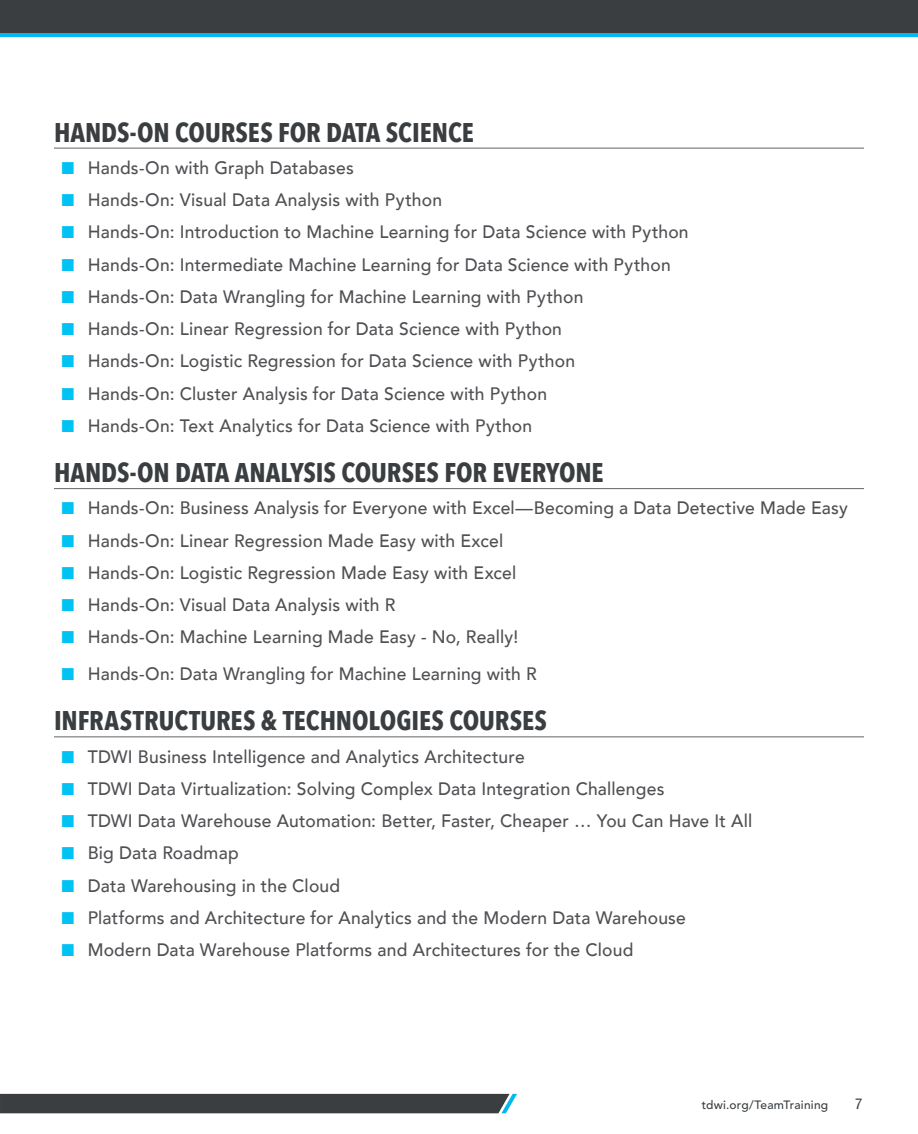
<style>
.page{position:relative;width:918px;height:1134px;background:#fff}
.page>*{position:absolute;margin:0;border:0;box-sizing:border-box;transform-origin:0 0}
.t1{font:700 27px "Avenir Next Condensed";letter-spacing:-.005em;color:#3a3e41}
.t2{font:500 18px/32.2px "Avenir";letter-spacing:.01em;color:#4f5053}
.t3{font:condensed 15px "Helvetica Neue LT Std";color:#3a3e41}
.t4{font:500 12px "Avenir LT Std";letter-spacing:.02em;color:#3a3e41}
</style>
<div class="page">
<div style="left:0;top:1094px;width:517px;height:19px;background:#3a3e41"></div>
<hr style="left:0;top:32px;width:918px;height:4px;background:#00b9f1">
<div style="left:0;top:0;width:918px;height:33px;background:#3a3e41"></div>
<hr style="left:54px;top:148px;width:810px;height:1px;background:#636466">
<hr style="left:54px;top:488px;width:810px;height:1px;background:#636466">
<hr style="left:54px;top:736px;width:810px;height:1px;background:#636466">
<h1 class="t1" style="left:54px;top:116px;width:421px">HANDS-ON COURSES FOR DATA SCIENCE</h1>
<p class="t2" style="left:88px;top:151px;width:602px">Hands-On with Graph Databases<br>Hands-On: Visual Data Analysis with Python<br>Hands-On: Introduction to Machine Learning for Data Science with Python Hands-On: Intermediate Machine Learning for Data Science with Python Hands-On: Data Wrangling for Machine Learning with Python<br>Hands-On: Linear Regression for Data Science with Python<br>Hands-On: Logistic Regression for Data Science with Python<br>Hands-On: Cluster Analysis for Data Science with Python<br>Hands-On: Text Analytics for Data Science with Python</p>
<h1 class="t1" style="left:54px;top:456px;width:551px">HANDS-ON DATA ANALYSIS COURSES FOR EVERYONE</h1>
<p class="t2" style="left:88px;top:491px;width:762px">Hands-On: Business Analysis for Everyone with Excel—Becoming a Data Detective Made Easy Hands-On: Linear Regression Made Easy with Excel<br>Hands-On: Logistic Regression Made Easy with Excel<br>Hands-On: Visual Data Analysis with R<br>Hands-On: Machine Learning Made Easy - No, Really!</p>
<p class="t2" style="left:88px;top:657px;width:451px">Hands-On: Data Wrangling for Machine Learning with R</p>
<h1 class="t1" style="left:54px;top:704px;width:495px">INFRASTRUCTURES &amp; TECHNOLOGIES COURSES</h1>
<p class="t2" style="left:88px;top:739px;width:666px">TDWI Business Intelligence and Analytics Architecture<br>TDWI Data Virtualization: Solving Complex Data Integration Challenges<br>TDWI Data Warehouse Automation: Better, Faster, Cheaper … You Can Have It All Big Data Roadmap<br>Data Warehousing in the Cloud<br>Platforms and Architecture for Analytics and the Modern Data Warehouse Modern Data Warehouse Platforms and Architectures for the Cloud</p>
<p class="t4" style="left:702px;top:1098px;width:128px">tdwi.org/TeamTraining</p>
<p class="t3" style="left:855px;top:1095px;width:9px">7</p>
</div>
